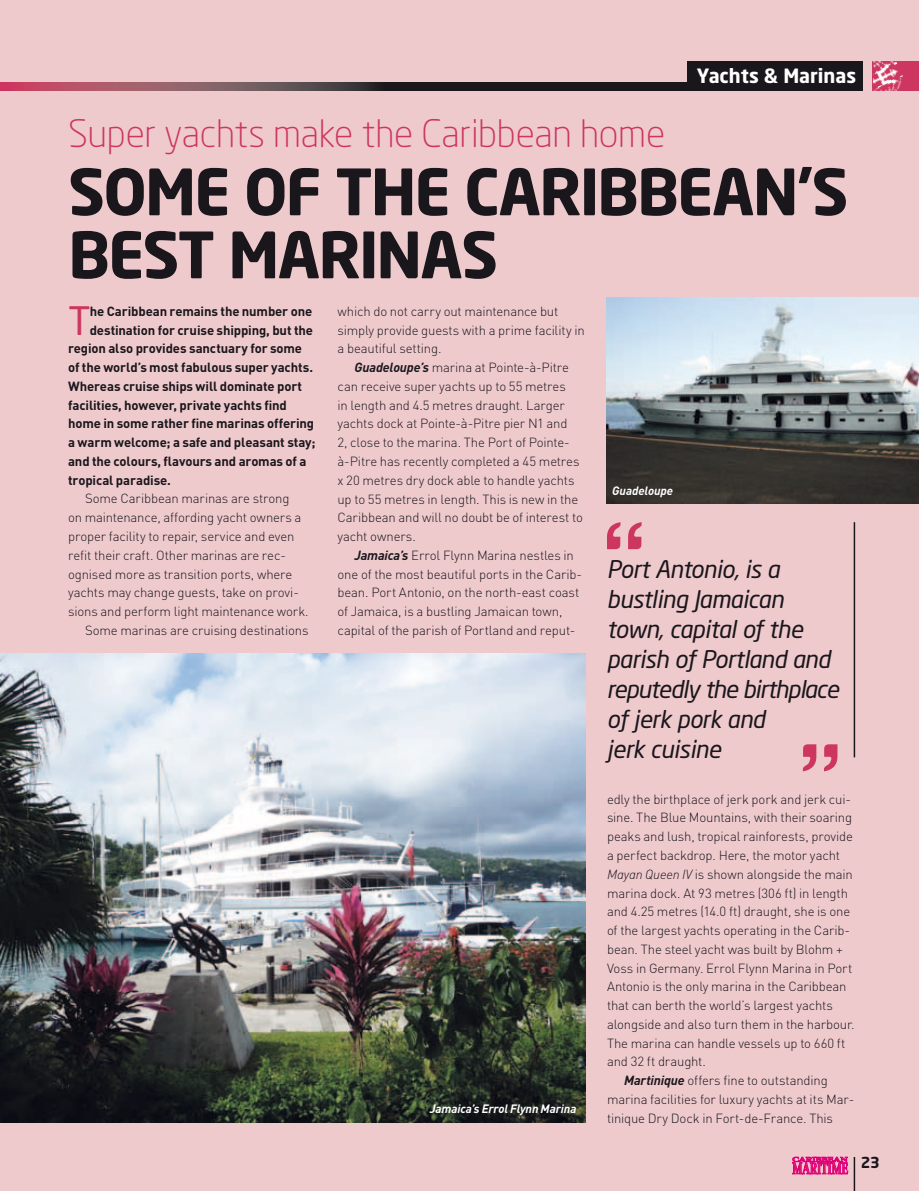
<style>
.page{position:relative;width:919px;height:1191px;background:#fff}
.page>*{position:absolute;margin:0;border:0;box-sizing:border-box;transform-origin:0 0}
.t1{font:700 63px/63px "Neo Sans Std";letter-spacing:-.035em;color:#1a171c}
.t2{font:38.4px "Neo Sans";color:#cc365f}
.t3{font:300 37.5px "Neo Sans Std";letter-spacing:-.005em;color:#cc365f}
.t4{font:italic 24px/30px "Neo Sans Std";letter-spacing:-.02em;color:#1a171c}
.t5{font:700 19.5px "Neo Sans Std";color:#fff}
.t6{font:700 15px "Neo Sans";color:#1a171c}
.t7{font:300 13.2px/18.8px "DIN Pro";letter-spacing:-.015em;color:#1a171c}
.t8{font:700 13.2px "DIN Pro";letter-spacing:-.01em;color:#1a171c}
.t9{font:italic 700 12px "DIN";letter-spacing:-.01em;color:#fff}
.s1{font-family:"DIN";font-weight:700;font-style:italic}
.s2{font-family:"DIN Light Italic Alt";font-weight:400}
</style>
<div class="page">
<div style="left:0;top:0;width:918px;height:1191px;background:#efcacd"></div>
<img style="left:607px;top:297px;width:311px;height:206px">
<hr style="left:853px;top:1157px;width:2px;height:34px;background:#1a171c">
<svg style="left:792px;top:1156px;width:56px;height:18px"></svg>
<div style="left:872px;top:61px;width:46px;height:30px;background:#cc365f"></div>
<img style="left:872px;top:61px;width:31px;height:30px">
<div style="left:687px;top:61px;width:175px;height:30px;background:#1a171c"></div>
<svg style="left:0;top:82px;width:687px;height:9px;background:#573740"></svg>
<img style="left:0;top:653px;width:585px;height:469px">
<hr style="left:853px;top:522px;width:2px;height:235px;background:#1a171c">
<svg style="left:802px;top:744px;width:35px;height:27px"></svg>
<svg style="left:607px;top:522px;width:34px;height:27px"></svg>
<h3 class="t5" style="left:696px;top:64px;width:161px">YACHTS &amp; MARINAS</h3>
<h3 class="t3" style="left:68px;top:111px;width:598px">Super yachts make the Caribbean home</h3>
<h1 class="t1" style="left:68px;top:159px;width:776px">SOME OF THE CARIBBEAN’S<br>BEST MARINAS</h1>
<h2 class="t2" style="left:68px;top:297px;width:24px">T</h2>
<p class="t8" style="left:90px;top:302px;width:224px">he Caribbean remains the number one</p>
<p class="t7" style="left:337px;top:301px;width:248px">which do not carry out maintenance but simply provide guests with a prime facility in a beautiful setting.</p>
<p class="t7" style="left:337px;top:357px;width:247px;text-indent:17px"><span class="s1">Guadeloupe’s</span> marina at Pointe-à-Pitre can receive super yachts up to 55 metres<br>in length and 4.5 metres draught. Larger yachts dock at Pointe-à-Pitre pier N1 and<br>2, close to the marina. The Port of Pointe&shy;à-Pitre has recently completed a 45 metres x 20 metres dry dock able to handle yachts up to 55 metres in length. This is new in the Caribbean and will no doubt be of interest to yacht owners.</p>
<p class="t7" style="left:337px;top:545px;width:246px;text-indent:17px"><span class="s1">Jamaica’s</span> Errol Flynn Marina nestles in one of the most beautiful ports in the Carib&shy;bean. Port Antonio, on the north-east coast of Jamaica, is a bustling Jamaican town, capital of the parish of Portland and reput-</p>
<p class="t8" style="left:90px;top:321px;width:225px">destination for cruise shipping, but the</p>
<p class="t8" style="left:68px;top:339px;width:235px">region also provides sanctuary for some</p>
<p class="t8" style="left:68px;top:358px;width:246px">of the world’s most fabulous super yachts.</p>
<p class="t8" style="left:68px;top:377px;width:236px">Whereas cruise ships will dominate port</p>
<p class="t8" style="left:68px;top:396px;width:220px">facilities, however, private yachts find</p>
<p class="t8" style="left:68px;top:415px;width:248px">home in some rather fine marinas offering</p>
<p class="t8" style="left:68px;top:433px;width:249px">a warm welcome; a safe and pleasant stay;</p>
<p class="t8" style="left:68px;top:452px;width:240px">and the colours, flavours and aromas of a</p>
<p class="t8" style="left:68px;top:471px;width:104px">tropical paradise.</p>
<p class="t7" style="left:85px;top:489px;width:206px">Some Caribbean marinas are strong</p>
<p class="t7" style="left:68px;top:507px;width:235px">on maintenance, affording yacht owners a</p>
<p class="t7" style="left:68px;top:526px;width:228px">proper facility to repair, service and even</p>
<p class="t7" style="left:68px;top:545px;width:219px">refit their craft. Other marinas are rec-</p>
<p class="t7" style="left:68px;top:564px;width:226px">ognised more as transition ports, where</p>
<p class="t7" style="left:68px;top:582px;width:232px">yachts may change guests, take on provi-</p>
<p class="t7" style="left:68px;top:601px;width:242px">sions and perform light maintenance work.</p>
<p class="t7" style="left:85px;top:620px;width:225px">Some marinas are cruising destinations</p>
<p class="t9" style="left:612px;top:483px;width:62px">Guadeloupe</p>
<h3 class="t4" style="left:607px;top:554px;width:234px">Port Antonio, is a bustling Jamaican town, capital of the parish of Portland and reputedly the birthplace of jerk pork and<br>jerk cuisine</h3>
<p class="t9" style="left:430px;top:1100px;width:148px">Jamaica’s Errol Flynn Marina</p>
<p class="t7" style="left:607px;top:789px;width:245px">edly the birthplace of jerk pork and jerk cui-</p>
<p class="t7" style="left:607px;top:807px;width:247px">sine. The Blue Mountains, with their soaring</p>
<p class="t7" style="left:607px;top:826px;width:247px">peaks and lush, tropical rainforests, provide</p>
<p class="t7" style="left:607px;top:845px;width:234px">a perfect backdrop. Here, the motor yacht</p>
<p class="t7" style="left:607px;top:864px;width:247px"><span class="s2">Mayan Queen IV</span> is shown alongside the main</p>
<p class="t7" style="left:607px;top:882px;width:242px">marina dock. At 93 metres (306 ft) in length</p>
<p class="t7" style="left:607px;top:901px;width:245px">and 4.25 metres (14.0 ft) draught, she is one</p>
<p class="t7" style="left:607px;top:920px;width:244px">of the largest yachts operating in the Carib-</p>
<p class="t7" style="left:607px;top:939px;width:237px">bean. The steel yacht was built by Blohm +</p>
<p class="t7" style="left:607px;top:958px;width:247px">Voss in Germany. Errol Flynn Marina in Port</p>
<p class="t7" style="left:607px;top:976px;width:241px">Antonio is the only marina in the Caribbean</p>
<p class="t7" style="left:607px;top:995px;width:227px">that can berth the world’s largest yachts</p>
<p class="t7" style="left:607px;top:1014px;width:249px">alongside and also turn them in the harbour.</p>
<p class="t7" style="left:607px;top:1033px;width:240px">The marina can handle vessels up to 660 ft</p>
<p class="t7" style="left:607px;top:1051px;width:100px">and 32 ft draught.</p>
<p class="t7" style="left:624px;top:1070px;width:205px"><span class="s1">Martinique</span> offers fine to outstanding</p>
<p class="t7" style="left:607px;top:1089px;width:249px">marina facilities for luxury yachts at its Mar-</p>
<p class="t7" style="left:607px;top:1108px;width:227px">tinique Dry Dock in Fort-de-France. This</p>
<p class="t6" style="left:860px;top:1156px;width:20px">23</p>
</div>
